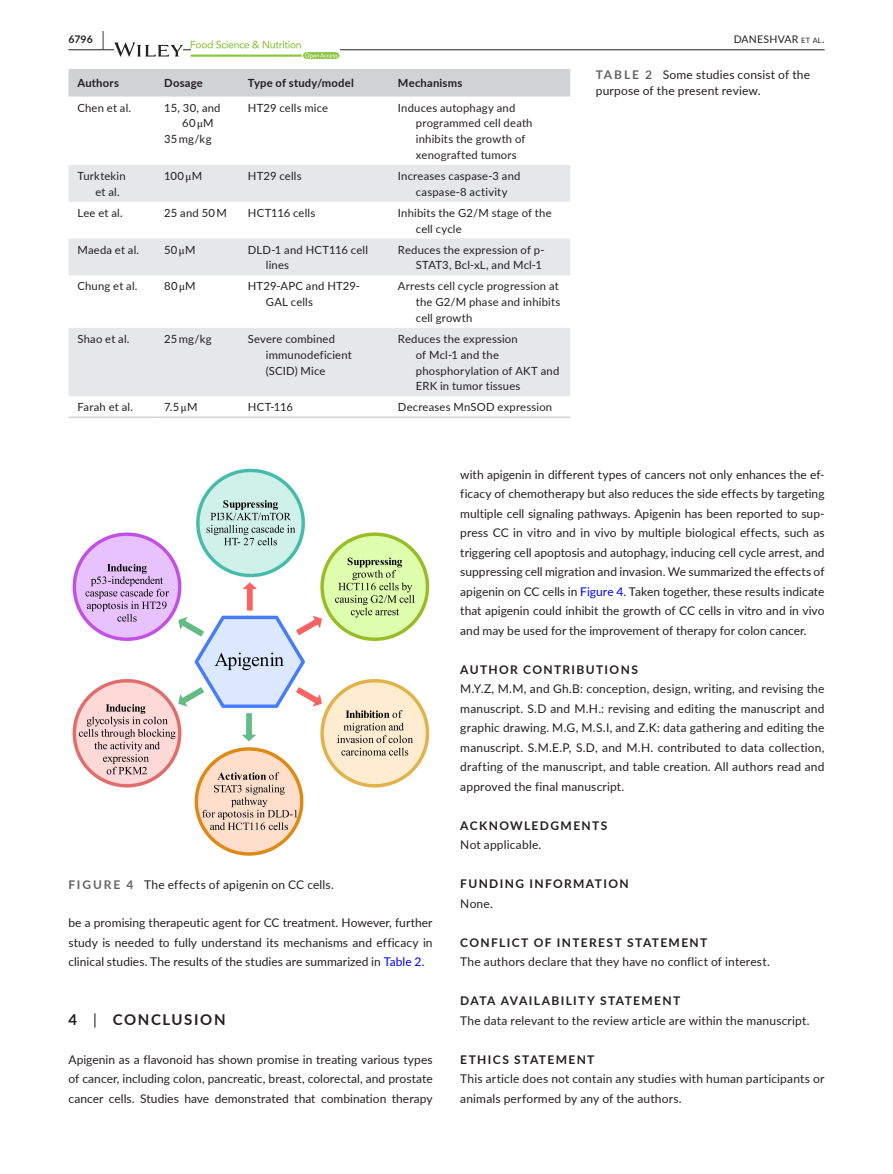
<style>
.page{position:relative;width:893px;height:1174px;background:#fff}
.page>*{position:absolute;margin:0;border:0;box-sizing:border-box;transform-origin:0 0}
.t1{font:700 15px "Lato";letter-spacing:.11em;color:#231f20}
.t2{font:12px/19.5px "Lato";letter-spacing:.01em;color:#231f20;text-align:justify}
.t3{font:700 12px "Lato";letter-spacing:.115em;color:#231f20}
.t4{font:11.25px/15.8px "Lato";letter-spacing:.015em;color:#231f20}
.t5{font:700 11.25px "Lato";letter-spacing:.02em;color:#231f20}
.t6{font:10.5px "Lato";letter-spacing:.02em;color:#231f20}
.t7{font:700 10.5px "Lato";color:#231f20}
.s1{font-size:19.5px}
.s2{font-size:7.35px}
.s3{font-family:"STIX"}
.s4{font-weight:700;color:#636366}
.s5{color:#00f}
.s6{font-weight:400}
</style>
<div class="page">
<hr style="left:68px;top:49px;width:756px;height:1px;background:#231f20">
<svg style="left:114px;top:42px;width:69px;height:15px"></svg>
<svg style="left:191px;top:40px;width:148px;height:19px"></svg>
<div style="left:68px;top:69px;width:502px;height:28px;background:#d1d2d4"></div>
<svg style="left:68px;top:165px;width:502px;height:231px;fill:#e6e7e9"></svg>
<hr style="left:68px;top:416px;width:87px;height:2px;background:#d1d2d4">
<hr style="left:155px;top:416px;width:84px;height:2px;background:#d1d2d4">
<hr style="left:239px;top:416px;width:150px;height:2px;background:#d1d2d4">
<hr style="left:389px;top:416px;width:181px;height:2px;background:#d1d2d4">
<img style="left:72px;top:468px;width:357px;height:388px">
<p class="t7" style="left:68px;top:31px;width:37px">6796 <span class="s1">|</span></p>
<p class="t6" style="left:734px;top:31px;width:92px">DANESHVAR <span class="s2">et al</span>.</p>
<p class="t5" style="left:77px;top:75px;width:43px">Authors</p>
<p class="t5" style="left:164px;top:75px;width:40px">Dosage</p>
<p class="t5" style="left:248px;top:75px;width:107px">Type of study/model</p>
<p class="t5" style="left:398px;top:75px;width:66px">Mechanisms</p>
<p class="t4" style="left:77px;top:99px;width:55px">Chen et al.</p>
<p class="t4" style="left:164px;top:99px;width:58px">15, 30, and</p>
<p class="t4" style="left:182px;top:115px;width:33px">60 <span class="s3">μ</span>M</p>
<p class="t4" style="left:164px;top:131px;width:49px">35 mg/kg</p>
<p class="t4" style="left:248px;top:99px;width:82px">HT29 cells mice</p>
<p class="t4" style="left:416px;top:99px;width:118px;text-indent:-18px">Induces autophagy and programmed cell death inhibits the growth of xenografted tumors</p>
<p class="t4" style="left:95px;top:167px;width:32px;text-indent:-18px">Turktekin et al.</p>
<p class="t4" style="left:164px;top:167px;width:40px">100 <span class="s3">μ</span>M</p>
<p class="t4" style="left:248px;top:167px;width:55px">HT29 cells</p>
<p class="t4" style="left:398px;top:167px;width:124px;text-align:center">Increases caspase-3 and caspase-8 activity</p>
<p class="t4" style="left:77px;top:204px;width:47px">Lee et al.</p>
<p class="t4" style="left:164px;top:204px;width:64px">25 and 50 M</p>
<p class="t4" style="left:248px;top:204px;width:69px">HCT116 cells</p>
<p class="t4" style="left:416px;top:204px;width:137px;text-indent:-18px">Inhibits the G2/M stage of the cell cycle</p>
<p class="t4" style="left:77px;top:241px;width:63px">Maeda et al.</p>
<p class="t4" style="left:164px;top:241px;width:33px">50 <span class="s3">μ</span>M</p>
<p class="t4" style="left:266px;top:241px;width:104px;text-indent:-18px">DLD-1 and HCT116 cell lines</p>
<p class="t4" style="left:398px;top:241px;width:148px;text-align:right">Reduces the expression of p-<br>STAT3, Bcl-xL, and Mcl-1</p>
<p class="t4" style="left:77px;top:278px;width:62px">Chung et al.</p>
<p class="t4" style="left:164px;top:278px;width:33px">80 <span class="s3">μ</span>M</p>
<p class="t4" style="left:266px;top:278px;width:96px;text-indent:-18px">HT29-APC and HT29-<br>GAL cells</p>
<p class="t4" style="left:416px;top:278px;width:146px;text-indent:-18px">Arrests cell cycle progression at the G2/M phase and inhibits cell growth</p>
<p class="t4" style="left:77px;top:330px;width:54px">Shao et al.</p>
<p class="t4" style="left:164px;top:330px;width:49px">25 mg/kg</p>
<p class="t4" style="left:266px;top:330px;width:87px;text-indent:-18px">Severe combined immunodeficient (SCID) Mice</p>
<p class="t4" style="left:416px;top:330px;width:145px;text-indent:-18px">Reduces the expression<br>of Mcl-1 and the phosphorylation of AKT and<br>ERK in tumor tissues</p>
<p class="t4" style="left:77px;top:399px;width:57px">Farah et al.</p>
<p class="t4" style="left:164px;top:399px;width:35px">7.5 <span class="s3">μ</span>M</p>
<p class="t4" style="left:248px;top:399px;width:47px">HCT-116</p>
<p class="t4" style="left:398px;top:399px;width:156px">Decreases MnSOD expression</p>
<p class="t2" style="left:596px;top:66px;width:216px;line-height:16.5px"><span class="s4">TABLE 2</span> Some studies consist of the purpose of the present review.</p>
<p class="t2" style="left:68px;top:874px;width:267px"><span class="s4">FIGURE 4</span> The effects of apigenin on CC cells.</p>
<p class="t2" style="left:68px;top:912px;width:366px">be a promising therapeutic agent for CC treatment. However, further study is needed to fully understand its mechanisms and efficacy in clinical studies. The results of the studies are summarized in <span class="s5">Table 2</span>.</p>
<p class="t1" style="left:68px;top:1008px;width:159px">4 <span class="s6">|</span> CONCLUSION</p>
<p class="t2" style="left:68px;top:1049px;width:366px">Apigenin as a flavonoid has shown promise in treating various types of cancer, including colon, pancreatic, breast, colorectal, and prostate cancer cells. Studies have demonstrated that combination therapy</p>
<p class="t2" style="left:460px;top:464px;width:366px">with apigenin in different types of cancers not only enhances the ef&shy;ficacy of chemotherapy but also reduces the side effects by targeting multiple cell signaling pathways. Apigenin has been reported to sup&shy;press CC in vitro and in vivo by multiple biological effects, such as triggering cell apoptosis and autophagy, inducing cell cycle arrest, and suppressing cell migration and invasion. We summarized the effects of apigenin on CC cells in <span class="s5">Figure 4</span>. Taken together, these results indicate that apigenin could inhibit the growth of CC cells in vitro and in vivo and may be used for the improvement of therapy for colon cancer.</p>
<p class="t3" style="left:460px;top:660px;width:179px">AUTHOR CONTRIBUTIONS</p>
<p class="t2" style="left:460px;top:678px;width:366px">M.Y.Z, M.M, and Gh.B: conception, design, writing, and revising the manuscript. S.D and M.H.: revising and editing the manuscript and graphic drawing. M.G, M.S.I, and Z.K: data gathering and editing the manuscript. S.M.E.P, S.D, and M.H. contributed to data collection, drafting of the manuscript, and table creation. All authors read and approved the final manuscript.</p>
<p class="t3" style="left:460px;top:816px;width:148px">ACKNOWLEDGMENTS</p>
<p class="t2" style="left:460px;top:834px;width:83px">Not applicable.</p>
<p class="t3" style="left:460px;top:875px;width:170px">FUNDING INFORMATION</p>
<p class="t2" style="left:460px;top:893px;width:34px">None.</p>
<p class="t3" style="left:460px;top:933px;width:249px">CONFLICT OF INTEREST STATEMENT</p>
<p class="t2" style="left:460px;top:951px;width:311px">The authors declare that they have no conflict of interest.</p>
<p class="t3" style="left:460px;top:992px;width:221px">DATA AVAILABILITY STATEMENT</p>
<p class="t2" style="left:460px;top:1010px;width:351px">The data relevant to the review article are within the manuscript.</p>
<p class="t3" style="left:460px;top:1050px;width:136px">ETHICS STATEMENT</p>
<p class="t2" style="left:460px;top:1068px;width:366px">This article does not contain any studies with human participants or animals performed by any of the authors.</p>
</div>
